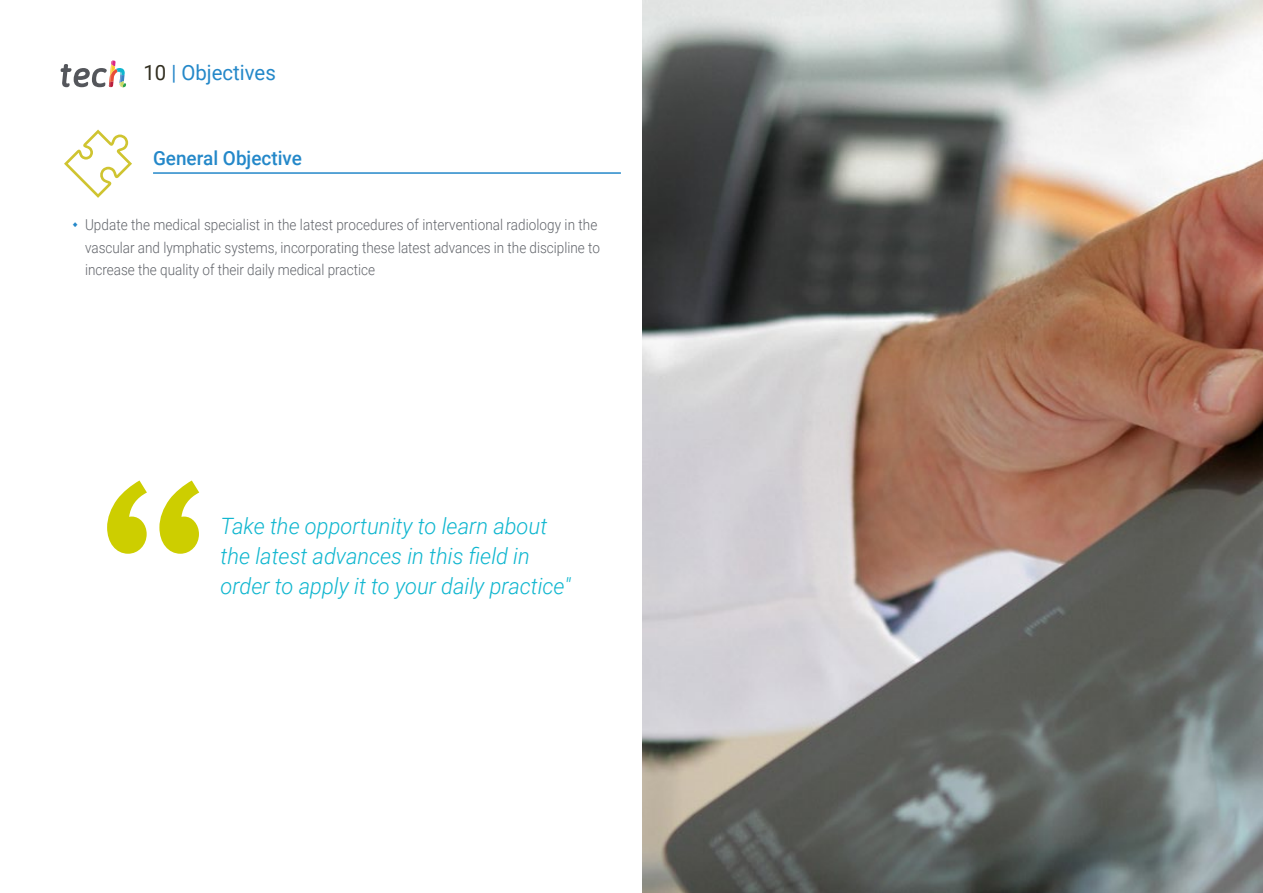
<style>
.page{position:relative;width:1263px;height:893px;background:#fff}
.page>*{position:absolute;margin:0;border:0;box-sizing:border-box;transform-origin:0 0}
.t1{font:italic 300 22.5px/30px "Roboto";color:#0fb6cf}
.t2{font:21px "Roboto";color:#2488c9}
.t3{font:500 19.5px "Roboto";color:#2488c9}
.t4{font:300 15px/22.5px "Roboto";color:#61646a;scale:.9 1}
.s1{color:#312e20}
.s2{color:#2687c9}
</style>
<div class="page">
<img style="left:642px;top:0;width:621px;height:893px">
<hr style="left:153px;top:173px;width:468px;height:1px;background:#2488c9">
<svg style="left:64px;top:130px;width:68px;height:68px"></svg>
<svg style="left:61px;top:61px;width:65px;height:27px"></svg>
<svg style="left:107px;top:480px;width:92px;height:74px"></svg>
<h2 class="t2" style="left:144px;top:57px;width:134px"><span class="s1">10</span> <span class="s2">|</span> Objectives</h2>
<h3 class="t3" style="left:153px;top:144px;width:150px">General Objective</h3>
<p class="t4" style="left:85px;top:213px;width:574px">Update the medical specialist in the latest procedures of interventional radiology in the vascular and lymphatic systems, incorporating these latest advances in the discipline to increase the quality of their daily medical practice</p>
<h1 class="t1" style="left:220px;top:510px;width:352px">Take the opportunity to learn about the latest advances in this field in order to apply it to your daily practice"</h1>
</div>
